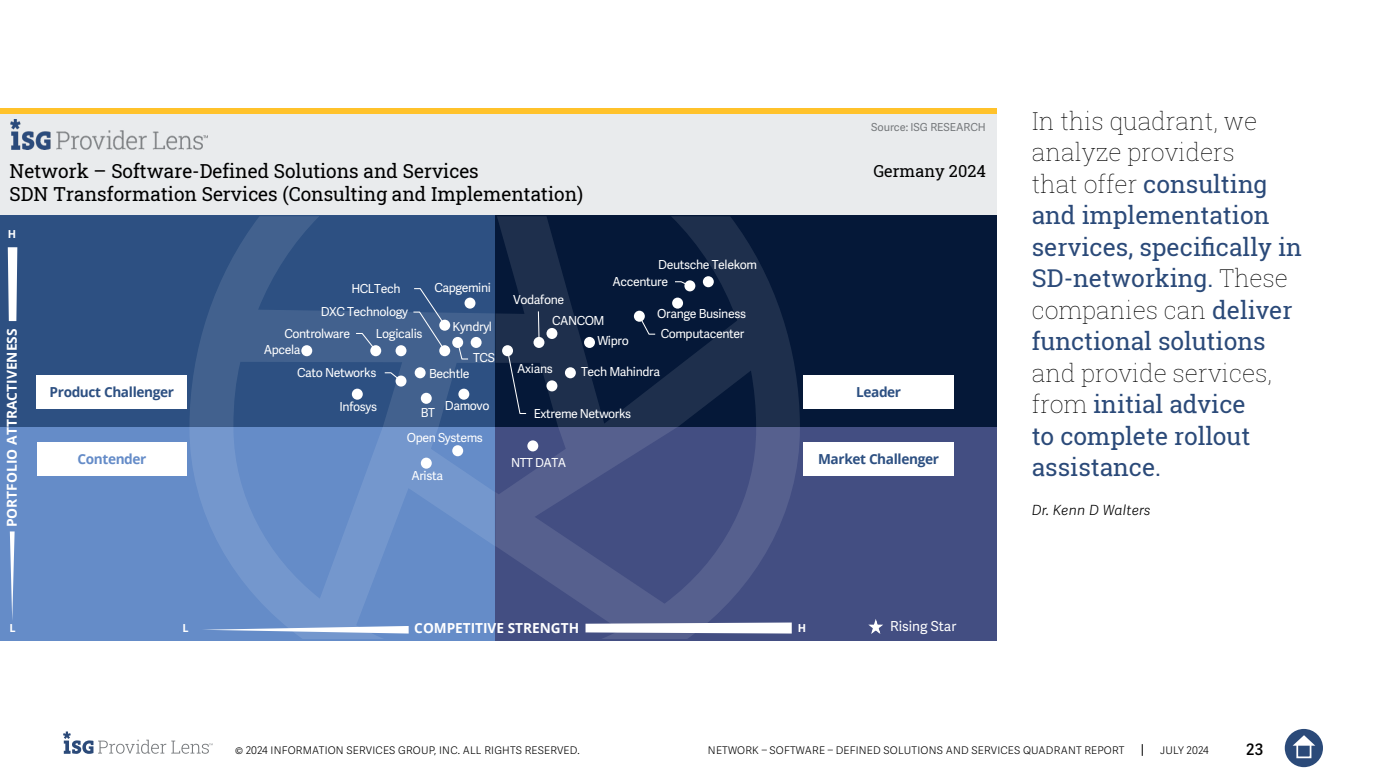
<style>
.page{position:relative;width:1386px;height:780px;background:#fff}
.page>*{position:absolute;margin:0;border:0;box-sizing:border-box;transform-origin:0 0}
.t1{font:24.5px/31.5px "Roboto Slab";color:#2b4a79}
.t2{font:19.25px/23.4px "Roboto Slab ISG P Regular";color:#000}
.t3{font:16.62px "Roboto Slab ISG P Regular";color:#000}
.t4{font:600 15.75px "Adelle Sans";color:#000}
.t5{font:italic 300 14px "Adelle Sans";letter-spacing:.02em;color:#000}
.t6{font:700 13.83px "Open Sans";letter-spacing:-.03em;color:#2d5082}
.t7{font:700 13.83px "Open Sans";color:#fff}
.t8{font:13.83px "Adelle Sans Devanagari";color:#fff}
.t9{font:700 13.83px "Open Sans";letter-spacing:-.03em;color:#658cc8}
.t10{font:700 13.65px "Open Sans";color:#fff}
.t11{font:12.42px "Adelle Sans Devanagari";letter-spacing:-.03em;color:#fff}
.t12{font:11.03px "Adelle Sans Devanagari";letter-spacing:-.005em;color:#75787b}
.t13{font:700 11.03px "Open Sans";color:#fff}
.t14{font:300 10.5px "Adelle Sans";letter-spacing:.02em;color:#000}
.s1{font-weight:100;color:#000}
</style>
<div class="page">
<svg style="left:1142px;top:744px;width:1px;height:12px"></svg>
<div style="left:1285px;top:729px;width:38px;height:38px;background:#2b4a79;border-radius:50%"></div>
<svg style="left:1293px;top:735px;width:22px;height:10px"></svg>
<div style="left:1296px;top:743px;width:15px;height:15px;border:2px solid #fff"></div>
<svg style="left:63px;top:731px;width:150px;height:23px"></svg>
<div style="left:0;top:215px;width:502px;height:213px;background:#2d5082"></div>
<div style="left:495px;top:215px;width:502px;height:213px;background:#051838"></div>
<div style="left:0;top:427px;width:502px;height:213px;background:#658cc8"></div>
<div style="left:495px;top:427px;width:502px;height:213px;background:#434e82"></div>
<svg style="left:190px;top:426px;width:304px;height:213px"></svg>
<svg style="left:189px;top:216px;width:306px;height:210px"></svg>
<div style="left:0;top:111px;width:997px;height:104px;background:#e9ebed"></div>
<svg style="left:10px;top:531px;width:5px;height:89px"></svg>
<div style="left:36px;top:375px;width:151px;height:33px;background:#fff"></div>
<svg style="left:8px;top:247px;width:9px;height:74px"></svg>
<svg style="left:495px;top:426px;width:305px;height:213px"></svg>
<svg style="left:202px;top:626px;width:207px;height:7px"></svg>
<div style="left:37px;top:442px;width:150px;height:33px;background:#fff"></div>
<div style="left:803px;top:442px;width:151px;height:33px;background:#fff"></div>
<div style="left:803px;top:375px;width:151px;height:33px;background:#fff"></div>
<svg style="left:868px;top:619px;width:15px;height:15px"></svg>
<svg style="left:495px;top:216px;width:305px;height:210px"></svg>
<img style="left:11px;top:120px;width:196px;height:29px">
<svg style="left:586px;top:622px;width:206px;height:11px;background:#eaebf1"></svg>
<div style="left:0;top:109px;width:997px;height:5px;background:#ffc22b"></div>
<div style="left:471px;top:337px;width:11px;height:11px;background:#fff;border-radius:50%"></div>
<div style="left:546px;top:328px;width:11px;height:11px;background:#fff;border-radius:50%"></div>
<div style="left:703px;top:276px;width:11px;height:11px;background:#fff;border-radius:50%"></div>
<div style="left:458px;top:388px;width:11px;height:12px;background:#fff;border-radius:50%"></div>
<div style="left:684px;top:280px;width:11px;height:11px;background:#fff;border-radius:50%"></div>
<div style="left:465px;top:297px;width:10px;height:11px;background:#fff;border-radius:50%"></div>
<div style="left:352px;top:388px;width:11px;height:12px;background:#fff;border-radius:50%"></div>
<div style="left:584px;top:337px;width:11px;height:11px;background:#fff;border-radius:50%"></div>
<div style="left:415px;top:367px;width:11px;height:11px;background:#fff;border-radius:50%"></div>
<div style="left:439px;top:345px;width:11px;height:11px;background:#fff;border-radius:50%"></div>
<div style="left:527px;top:440px;width:11px;height:11px;background:#fff;border-radius:50%"></div>
<div style="left:634px;top:311px;width:11px;height:11px;background:#fff;border-radius:50%"></div>
<div style="left:565px;top:367px;width:11px;height:11px;background:#fff;border-radius:50%"></div>
<div style="left:370px;top:345px;width:11px;height:11px;background:#fff;border-radius:50%"></div>
<div style="left:421px;top:457px;width:11px;height:11px;background:#fff;border-radius:50%"></div>
<div style="left:546px;top:380px;width:11px;height:11px;background:#fff;border-radius:50%"></div>
<div style="left:421px;top:393px;width:11px;height:11px;background:#fff;border-radius:50%"></div>
<div style="left:396px;top:375px;width:10px;height:11px;background:#fff;border-radius:50%"></div>
<div style="left:439px;top:320px;width:11px;height:11px;background:#fff;border-radius:50%"></div>
<div style="left:534px;top:337px;width:10px;height:11px;background:#fff;border-radius:50%"></div>
<div style="left:672px;top:297px;width:11px;height:11px;background:#fff;border-radius:50%"></div>
<div style="left:301px;top:345px;width:11px;height:11px;background:#fff;border-radius:50%"></div>
<div style="left:452px;top:445px;width:11px;height:11px;background:#fff;border-radius:50%"></div>
<div style="left:502px;top:345px;width:11px;height:11px;background:#fff;border-radius:50%"></div>
<div style="left:452px;top:337px;width:11px;height:11px;background:#fff;border-radius:50%"></div>
<div style="left:396px;top:345px;width:10px;height:11px;background:#fff;border-radius:50%"></div>
<svg style="left:674px;top:281px;width:13px;height:6px"></svg>
<svg style="left:638px;top:315px;width:18px;height:20px"></svg>
<svg style="left:355px;top:332px;width:22px;height:20px"></svg>
<svg style="left:384px;top:372px;width:19px;height:10px"></svg>
<svg style="left:412px;top:287px;width:34px;height:65px"></svg>
<svg style="left:537px;top:310px;width:3px;height:28px"></svg>
<svg style="left:506px;top:349px;width:21px;height:65px"></svg>
<svg style="left:457px;top:341px;width:12px;height:19px"></svg>
<h2 class="t2" style="left:10px;top:158px;width:575px">Network – Software-Defined Solutions and Services<br>SDN Transformation Services (Consulting and Implementation)</h2>
<p class="t13" style="left:8px;top:226px;width:10px">H</p>
<p class="t11" style="left:351px;top:279px;width:51px">HCLTech</p>
<p class="t11" style="left:434px;top:278px;width:58px">Capgemini</p>
<p class="t11" style="left:513px;top:290px;width:52px">Vodafone</p>
<p class="t11" style="left:658px;top:255px;width:101px">Deutsche Telekom</p>
<p class="t11" style="left:613px;top:272px;width:57px">Accenture</p>
<p class="t12" style="left:871px;top:119px;width:116px">Source: ISG RESEARCH</p>
<h3 class="t3" style="left:874px;top:159px;width:114px">Germany 2024</h3>
<p class="t10" style="left:2px;top:527px;width:200px;rotate:-90deg">PORTFOLIO ATTRACTIVENESS</p>
<p class="t6" style="left:50px;top:382px;width:126px">Product Challenger</p>
<p class="t11" style="left:321px;top:303px;width:89px">DXC Technology</p>
<p class="t11" style="left:284px;top:324px;width:67px">Controlware</p>
<p class="t11" style="left:264px;top:340px;width:38px">Apcela</p>
<p class="t11" style="left:376px;top:325px;width:48px">Logicalis</p>
<p class="t11" style="left:297px;top:363px;width:81px">Cato Networks</p>
<p class="t11" style="left:453px;top:318px;width:41px">Kyndryl</p>
<p class="t11" style="left:473px;top:349px;width:23px">TCS</p>
<p class="t11" style="left:429px;top:364px;width:42px">Bechtle</p>
<p class="t11" style="left:339px;top:398px;width:39px">Infosys</p>
<p class="t11" style="left:421px;top:403px;width:16px">BT</p>
<p class="t11" style="left:445px;top:396px;width:46px">Damovo</p>
<p class="t11" style="left:407px;top:428px;width:78px">Open Systems</p>
<p class="t11" style="left:552px;top:311px;width:54px">CANCOM</p>
<p class="t11" style="left:598px;top:331px;width:33px">Wipro</p>
<p class="t11" style="left:657px;top:305px;width:90px">Orange Business</p>
<p class="t11" style="left:661px;top:325px;width:85px">Computacenter</p>
<p class="t11" style="left:517px;top:360px;width:37px">Axians</p>
<p class="t11" style="left:581px;top:362px;width:81px">Tech Mahindra</p>
<p class="t11" style="left:534px;top:404px;width:99px">Extreme Networks</p>
<p class="t6" style="left:856px;top:382px;width:46px">Leader</p>
<p class="t9" style="left:78px;top:449px;width:70px">Contender</p>
<p class="t6" style="left:818px;top:449px;width:122px">Market Challenger</p>
<p class="t11" style="left:511px;top:454px;width:57px">NTT DATA</p>
<p class="t11" style="left:411px;top:467px;width:33px">Arista</p>
<p class="t13" style="left:10px;top:620px;width:8px">L</p>
<p class="t13" style="left:182px;top:620px;width:8px">L</p>
<p class="t8" style="left:890px;top:616px;width:68px">Rising Star</p>
<p class="t7" style="left:414px;top:618px;width:166px">COMPETITIVE STRENGTH</p>
<p class="t13" style="left:798px;top:620px;width:10px">H</p>
<h1 class="t1" style="left:1032px;top:105px;width:272px"><span class="s1">In this quadrant, we analyze providers<br>that offer</span> consulting and implementation services, specifically in<br>SD-networking. <span class="s1">These companies can</span> deliver functional solutions</h1>
<h1 class="t1" style="left:1032px;top:357px;width:242px"><span class="s1">and provide services, from</span> initial advice to complete rollout assistance.</h1>
<p class="t5" style="left:1032px;top:502px;width:120px">Dr. Kenn D Walters</p>
<p class="t14" style="left:235px;top:744px;width:346px">© 2024 INFORMATION SERVICES GROUP, INC. ALL RIGHTS RESERVED.</p>
<p class="t14" style="left:708px;top:744px;width:418px">NETWORK – SOFTWARE – DEFINED SOLUTIONS AND SERVICES QUADRANT REPORT</p>
<p class="t14" style="left:1160px;top:744px;width:50px">JULY 2024</p>
<p class="t4" style="left:1246px;top:740px;width:19px">23</p>
</div>
